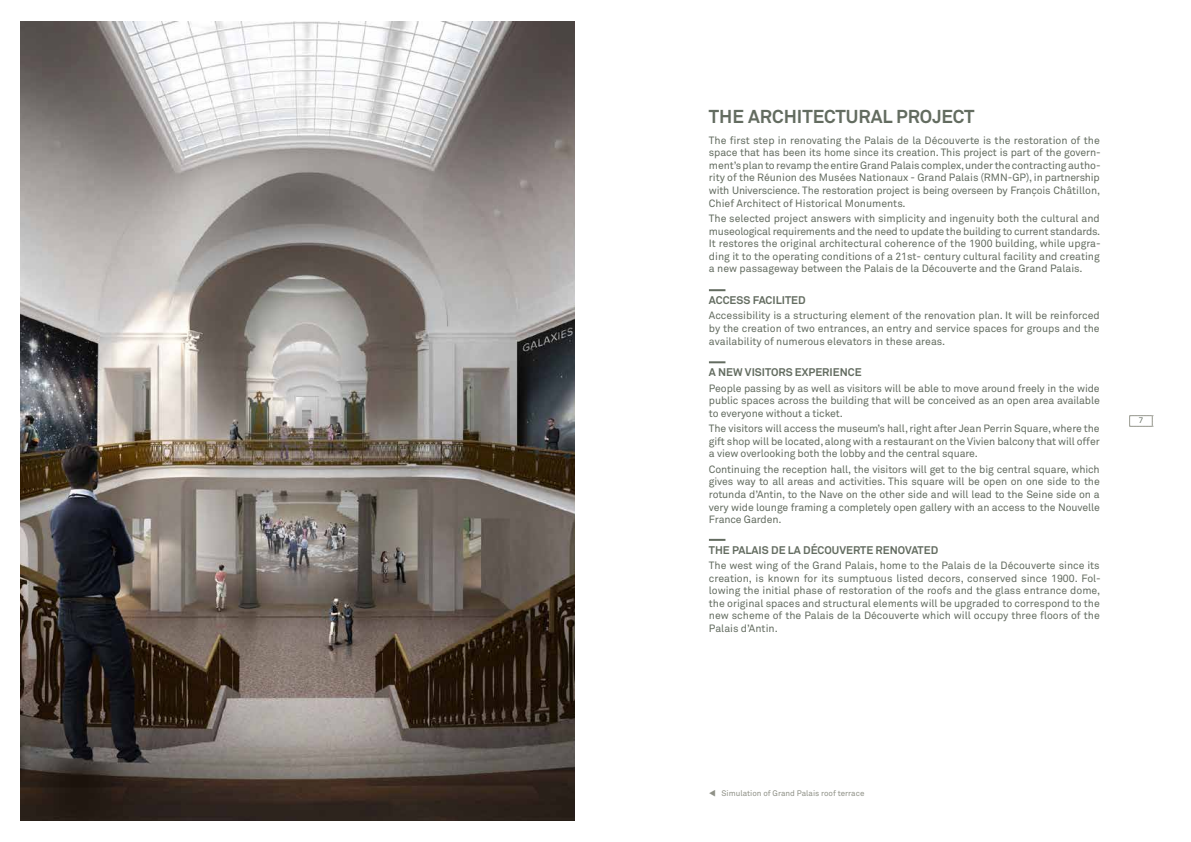
<style>
.page{position:relative;width:1191px;height:842px;background:#fff}
.page>*{position:absolute;margin:0;border:0;box-sizing:border-box;transform-origin:0 0}
.t1{font:700 18.5px "Akkurat";color:#636c60}
.t2{font:700 11px "Akkurat";color:#636c60}
.t3{font:10.5px/12.6px "Akkurat";letter-spacing:-.005em;color:#636c60;text-align:justify}
.t4{font:8px "Akkurat";color:#8f9187}
.t5{font:8px "Akkurat";color:#636c60}
</style>
<div class="page">
<svg style="left:1129px;top:416px;width:24px;height:11px"></svg>
<svg style="left:709px;top:289px;width:16px;height:2px"></svg>
<svg style="left:709px;top:361px;width:16px;height:2px"></svg>
<svg style="left:709px;top:539px;width:16px;height:2px"></svg>
<img style="left:21px;top:21px;width:554px;height:800px">
<h1 class="t1" style="left:709px;top:104px;width:267px">THE ARCHITECTURAL PROJECT</h1>
<p class="t3" style="left:709px;top:133px;width:393px">The first step in renovating the Palais de la Découverte is the restoration of the space that has been its home since its creation. This project is part of the govern&shy;ment’s plan to revamp the entire Grand Palais complex, under the contracting autho&shy;rity of the Réunion des Musées Nationaux - Grand Palais (RMN-GP), in partnership with Universcience. The restoration project is being overseen by François Châtillon, Chief Architect of Historical Monuments.</p>
<p class="t3" style="left:709px;top:212px;width:393px">The selected project answers with simplicity and ingenuity both the cultural and museological requirements and the need to update the building to current standards.<br>It restores the original architectural coherence of the 1900 building, while upgra&shy;ding it to the operating conditions of a 21st- century cultural facility and creating a new passageway between the Palais de la Découverte and the Grand Palais.</p>
<p class="t2" style="left:709px;top:293px;width:98px">ACCESS FACILITED</p>
<p class="t3" style="left:709px;top:309px;width:392px">Accessibility is a structuring element of the renovation plan. It will be reinforced by the creation of two entrances, an entry and service spaces for groups and the availability of numerous elevators in these areas.</p>
<p class="t2" style="left:709px;top:365px;width:154px">A NEW VISITORS EXPERIENCE</p>
<p class="t3" style="left:709px;top:381px;width:392px">People passing by as well as visitors will be able to move around freely in the wide public spaces across the building that will be conceived as an open area available to everyone without a ticket.</p>
<p class="t3" style="left:709px;top:422px;width:392px">The visitors will access the museum’s hall, right after Jean Perrin Square, where the gift shop will be located, along with a restaurant on the Vivien balcony that will offer a view overlooking both the lobby and the central square.</p>
<p class="t3" style="left:709px;top:463px;width:392px">Continuing the reception hall, the visitors will get to the big central square, which gives way to all areas and activities. This square will be open on one side to the rotunda d’Antin, to the Nave on the other side and will lead to the Seine side on a very wide lounge framing a completely open gallery with an access to the Nouvelle France Garden.</p>
<p class="t2" style="left:709px;top:543px;width:231px">THE PALAIS DE LA DÉCOUVERTE RENOVATED</p>
<p class="t3" style="left:709px;top:559px;width:393px">The west wing of the Grand Palais, home to the Palais de la Découverte since its creation, is known for its sumptuous listed decors, conserved since 1900. Fol&shy;lowing the initial phase of restoration of the roofs and the glass entrance dome, the original spaces and structural elements will be upgraded to correspond to the new scheme of the Palais de la Découverte which will occupy three floors of the Palais d’Antin.</p>
<p class="t5" style="left:1138px;top:415px;width:6px">7</p>
<p class="t4" style="left:709px;top:788px;width:157px">▼ Simulation of Grand Palais roof terrace</p>
</div>
